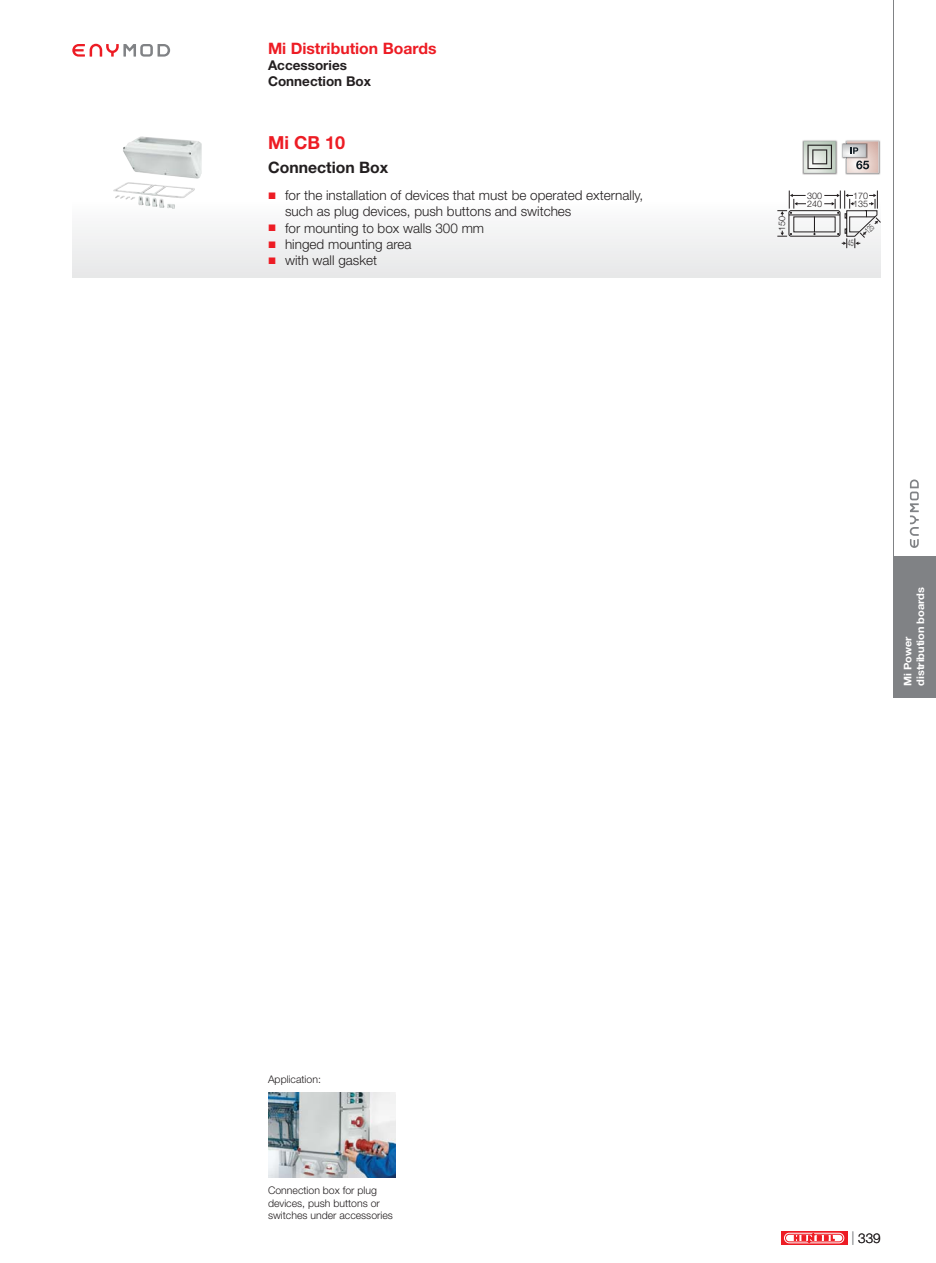
<style>
.page{position:relative;width:936px;height:1263px;background:#fff}
.page>*{position:absolute;margin:0;border:0;box-sizing:border-box;transform-origin:0 0}
.t1{font:700 18px "Helvetica Neue LT Pro";color:#ed1c24}
.t2{font:700 15.75px "Helvetica Neue LT Pro";color:#ed1c24}
.t3{font:700 15.75px "Helvetica Neue LT Pro";color:#231f20}
.t4{font:300 13.5px/16.2px "Helvetica Neue LT Pro";color:#231f20}
.t5{font:700 13.5px/16.2px "Helvetica Neue LT Pro";color:#231f20}
.t6{font:300 10.5px/12.6px "Helvetica Neue LT Pro";color:#231f20}
.t7{font:700 10.5px/12.6px "Helvetica Neue LT Pro";letter-spacing:-.005em;color:#fff;scale:1.05 1}
.t8{font:300 9px "Helvetica Neue LT Pro";color:#231f20}
.t9{font:300 9px "Helvetica Neue LT Pro";color:#231f20;scale:.6 1}
.s1{color:#939598}
</style>
<div class="page">
<svg style="left:781px;top:1231px;width:66px;height:13px"></svg>
<svg style="left:784px;top:1233px;width:60px;height:10px"></svg>
<div style="left:72px;top:201px;width:808px;height:77px;background:#f0f1f1"></div>
<svg style="left:72px;top:44px;width:98px;height:13px"></svg>
<img style="left:113px;top:136px;width:88px;height:73px">
<img style="left:802px;top:140px;width:35px;height:35px">
<svg style="left:803px;top:141px;width:32px;height:32px"></svg>
<img style="left:845px;top:140px;width:35px;height:35px">
<img style="left:841px;top:144px;width:1px;height:13px">
<svg style="left:842px;top:141px;width:36px;height:32px"></svg>
<img style="left:268px;top:1093px;width:127px;height:85px">
<div style="left:893px;top:556px;width:42px;height:141px;background:#808285"></div>
<hr style="left:893px;top:0;width:1px;height:660px;background:#808285">
<svg style="left:909px;top:479px;width:9px;height:69px"></svg>
<svg style="left:777px;top:191px;width:104px;height:57px"></svg>
<p class="t2" style="left:268px;top:43px;width:170px">Mi Distribution Boards</p>
<p class="t5" style="left:268px;top:59px;width:105px">Accessories<br>Connection Box</p>
<h1 class="t1" style="left:268px;top:136px;width:79px">Mi CB 10</h1>
<p class="t3" style="left:268px;top:162px;width:122px">Connection Box</p>
<p class="t4" style="left:285px;top:189px;width:360px">for the installation of devices that must be operated externally, such as plug devices, push buttons and switches<br>for mounting to box walls 300 mm<br>hinged mounting area<br>with wall gasket</p>
<p class="t8" style="left:807px;top:200px;width:17px">240</p>
<p class="t8" style="left:853px;top:200px;width:17px">135</p>
<p class="t8" style="left:807px;top:192px;width:17px">300</p>
<p class="t8" style="left:853px;top:192px;width:17px">170</p>
<p class="t8" style="left:778px;top:231px;width:17px;rotate:-90deg">150</p>
<p class="t9" style="left:847px;top:240px;width:12px">45</p>
<p class="t7" style="left:902px;top:686px;width:95px;rotate:-90deg">Mi Power distribution boards</p>
<p class="t6" style="left:268px;top:1075px;width:54px">Application:</p>
<p class="t6" style="left:268px;top:1185px;width:126px">Connection box for plug devices, push buttons or switches under accessories</p>
<p class="t4" style="left:851px;top:1231px;width:31px"><span class="s1">|</span> 339</p>
</div>
